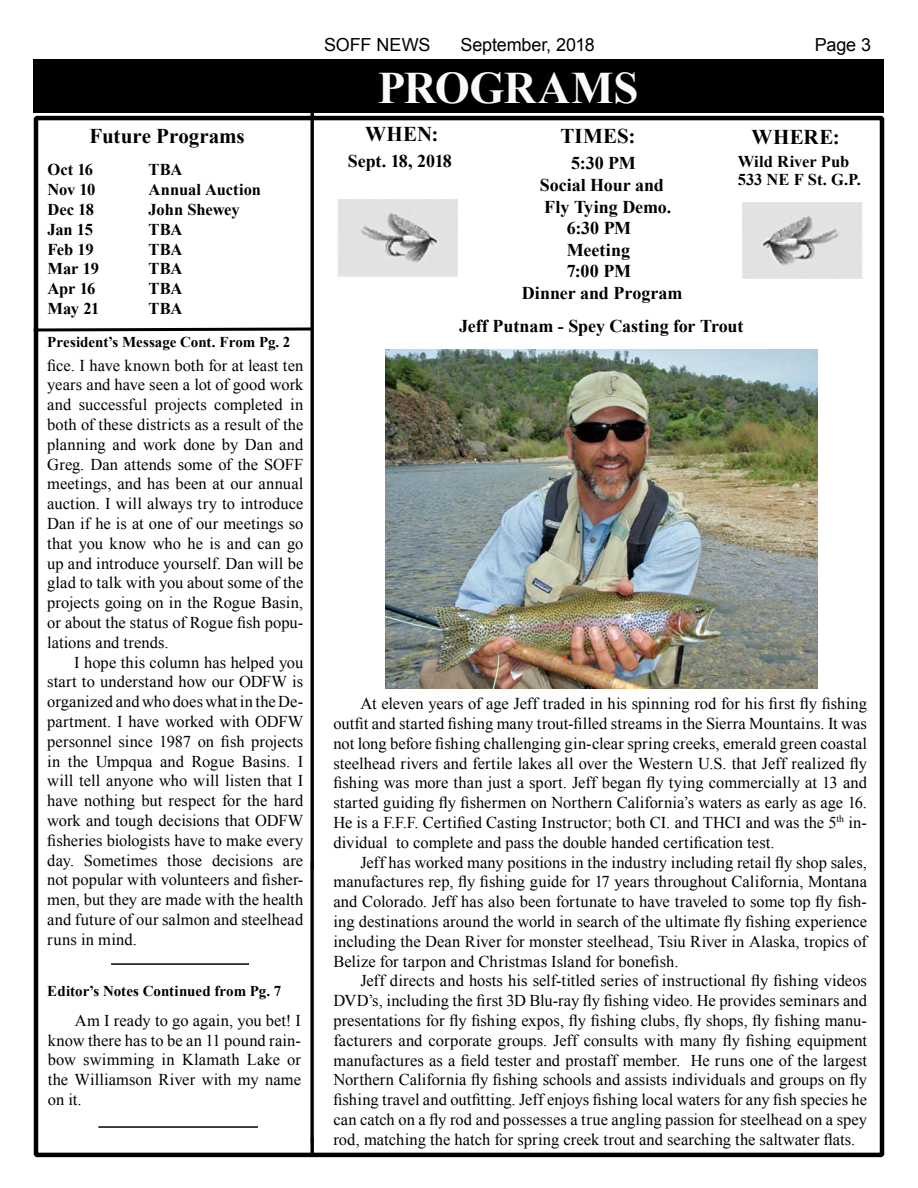
<style>
.page{position:relative;width:918px;height:1188px;background:#fff}
.page>*{position:absolute;margin:0;border:0;box-sizing:border-box;transform-origin:0 0}
.t1{font:700 45px "Times New Roman";letter-spacing:-.005em;color:#fafbfb}
.t2{font:700 21px "Times New Roman";color:#000}
.t3{font:700 18px "Times New Roman";letter-spacing:-.005em;color:#000}
.t4{font:18px "Arial";letter-spacing:-.005em;color:#000}
.t5{font:16.5px/19.8px "Times New Roman";color:#000;text-align:justify}
.t6{font:700 16.5px/18px "Times New Roman";letter-spacing:-.005em;color:#000}
.t7{font:700 15px "Times New Roman";color:#000}
</style>
<div class="page">
<div style="left:34px;top:59px;width:850px;height:54px;background:#000"></div>
<div style="left:34px;top:116px;width:850px;height:1041px;border:4px solid #000"></div>
<svg style="left:33px;top:326px;width:278px;height:7px"></svg>
<img style="left:338px;top:200px;width:119px;height:76px">
<img style="left:742px;top:203px;width:121px;height:75px">
<hr style="left:311px;top:111px;width:3px;height:1043px;background:#000">
<hr style="left:98px;top:1126px;width:160px;height:2px;background:#000">
<hr style="left:111px;top:963px;width:138px;height:2px;background:#000">
<img style="left:385px;top:349px;width:432px;height:340px">
<p class="t2" style="left:89px;top:122px;width:157px">Future Programs</p>
<p class="t6" style="left:47px;top:160px;width:47px">Oct 16</p>
<p class="t6" style="left:149px;top:160px;width:35px">TBA</p>
<p class="t6" style="left:47px;top:180px;width:49px">Nov 10</p>
<p class="t6" style="left:149px;top:180px;width:114px">Annual Auction</p>
<p class="t6" style="left:47px;top:200px;width:48px">Dec 18</p>
<p class="t6" style="left:149px;top:200px;width:93px">John Shewey</p>
<p class="t6" style="left:47px;top:220px;width:47px">Jan 15</p>
<p class="t6" style="left:149px;top:220px;width:35px">TBA</p>
<p class="t6" style="left:47px;top:240px;width:48px">Feb 19</p>
<p class="t6" style="left:149px;top:240px;width:35px">TBA</p>
<p class="t6" style="left:47px;top:259px;width:53px">Mar 19</p>
<p class="t6" style="left:149px;top:259px;width:35px">TBA</p>
<p class="t6" style="left:47px;top:279px;width:50px">Apr 16</p>
<p class="t6" style="left:149px;top:279px;width:35px">TBA</p>
<p class="t6" style="left:47px;top:299px;width:53px">May 21</p>
<p class="t6" style="left:149px;top:299px;width:35px">TBA</p>
<p class="t7" style="left:47px;top:331px;width:245px">President’s Message Cont. From Pg. 2</p>
<p class="t5" style="left:47px;top:355px;width:258px">fice. I have known both for at least ten years and have seen a lot of good work and successful projects completed in both of these districts as a result of the planning and work done by Dan and Greg. Dan attends some of the SOFF meetings, and has been at our annual auction. I will always try to introduce Dan if he is at one of our meetings so that you know who he is and can go up and introduce yourself. Dan will be glad to talk with you about some of the projects going on in the Rogue Basin, or about the status of Rogue fish popu&shy;lations and trends.</p>
<p class="t5" style="left:47px;top:652px;width:258px;text-indent:27px">I hope this column has helped you start to understand how our ODFW is organized and who does what in the De&shy;partment. I have worked with ODFW personnel since 1987 on fish projects in the Umpqua and Rogue Basins. I will tell anyone who will listen that I have nothing but respect for the hard work and tough decisions that ODFW fisheries biologists have to make every day. Sometimes those decisions are not popular with volunteers and fisher&shy;men, but they are made with the health and future of our salmon and steelhead runs in mind.</p>
<p class="t7" style="left:47px;top:980px;width:236px">Editor’s Notes Continued from Pg. 7</p>
<p class="t5" style="left:48px;top:1010px;width:255px;text-indent:27px">Am I ready to go again, you bet! I know there has to be an 11 pound rain&shy;bow swimming in Klamath Lake or the Williamson River with my name on it.</p>
<p class="t4" style="left:324px;top:32px;width:108px">SOFF NEWS</p>
<p class="t4" style="left:460px;top:32px;width:136px">September, 2018</p>
<p class="t4" style="left:815px;top:32px;width:58px">Page 3</p>
<h1 class="t1" style="left:378px;top:56px;width:262px">PROGRAMS</h1>
<p class="t2" style="left:365px;top:120px;width:75px">WHEN:</p>
<p class="t2" style="left:560px;top:122px;width:77px">TIMES:</p>
<p class="t2" style="left:752px;top:123px;width:90px">WHERE:</p>
<p class="t3" style="left:571px;top:151px;width:66px">5:30 PM</p>
<p class="t3" style="left:540px;top:173px;width:126px">Social Hour and</p>
<p class="t3" style="left:544px;top:194px;width:128px">Fly Tying Demo.</p>
<p class="t3" style="left:567px;top:216px;width:66px">6:30 PM</p>
<p class="t3" style="left:567px;top:237px;width:65px">Meeting</p>
<p class="t3" style="left:567px;top:259px;width:66px">7:00 PM</p>
<p class="t3" style="left:522px;top:281px;width:162px">Dinner and Program</p>
<p class="t3" style="left:459px;top:313px;width:286px">Jeff Putnam - Spey Casting for Trout</p>
<p class="t3" style="left:348px;top:149px;width:106px">Sept. 18, 2018</p>
<p class="t6" style="left:738px;top:152px;width:125px">Wild River Pub<br>533 NE F St. G.P.</p>
<p class="t5" style="left:333px;top:693px;width:535px;text-indent:27px">At eleven years of age Jeff traded in his spinning rod for his first fly fishing outfit and started fishing many trout-filled streams in the Sierra Mountains. It was not long before fishing challenging gin-clear spring creeks, emerald green coastal steelhead rivers and fertile lakes all over the Western U.S. that Jeff realized fly fishing was more than just a sport. Jeff began fly tying commercially at 13 and started guiding fly fishermen on Northern California’s waters as early as age 16.<br>He is a F.F.F. Certified Casting Instructor; both CI. and THCI and was the 5<sup>th</sup> in&shy;dividual to complete and pass the double handed certification test.</p>
<p class="t5" style="left:333px;top:852px;width:535px;text-indent:27px">Jeff has worked many positions in the industry including retail fly shop sales, manufactures rep, fly fishing guide for 17 years throughout California, Montana and Colorado. Jeff has also been fortunate to have traveled to some top fly fish&shy;ing destinations around the world in search of the ultimate fly fishing experience including the Dean River for monster steelhead, Tsiu River in Alaska, tropics of Belize for tarpon and Christmas Island for bonefish.</p>
<p class="t5" style="left:333px;top:971px;width:535px;text-indent:27px">Jeff directs and hosts his self-titled series of instructional fly fishing videos DVD’s, including the first 3D Blu-ray fly fishing video. He provides seminars and presentations for fly fishing expos, fly fishing clubs, fly shops, fly fishing manu&shy;facturers and corporate groups. Jeff consults with many fly fishing equipment manufactures as a field tester and prostaff member. He runs one of the largest Northern California fly fishing schools and assists individuals and groups on fly fishing travel and outfitting. Jeff enjoys fishing local waters for any fish species he can catch on a fly rod and possesses a true angling passion for steelhead on a spey rod, matching the hatch for spring creek trout and searching the saltwater flats.</p>
</div>
